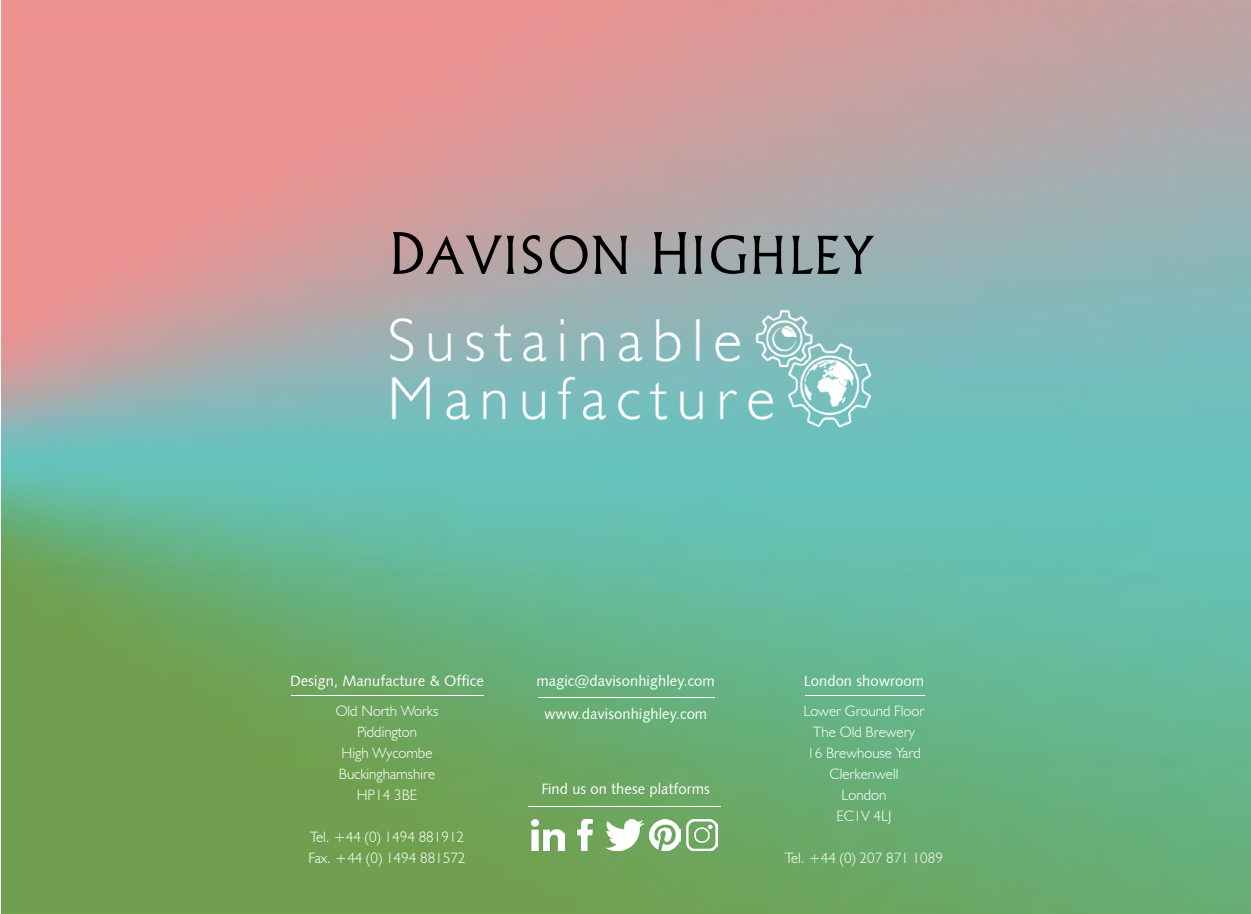
<style>
.page{position:relative;width:1251px;height:914px;background:#fff}
.page>*{position:absolute;margin:0;border:0;box-sizing:border-box;transform-origin:0 0}
.t1{font:300 50.25px "Flareserif 821 BT";letter-spacing:.05em;color:#000}
.t2{font:300 15px/21px "Humanist 521 BT";color:#fff;text-align:center}
.t3{font:15px "Humanist 531 BT Roman A";color:#fff}
.s1{font-size:55.05px}
</style>
<div class="page">
<img style="left:1px;top:0;width:1250px;height:913px">
<hr style="left:291px;top:695px;width:192px;height:1px;background:#fff">
<hr style="left:804px;top:695px;width:120px;height:1px;background:#fff">
<hr style="left:538px;top:697px;width:177px;height:1px;background:#fff">
<hr style="left:528px;top:806px;width:192px;height:1px;background:#fff">
<img style="left:569px;top:819px;width:31px;height:31px">
<img style="left:605px;top:819px;width:39px;height:31px">
<img style="left:649px;top:819px;width:32px;height:31px">
<img style="left:686px;top:819px;width:31px;height:31px">
<img style="left:531px;top:819px;width:33px;height:31px">
<img style="left:367px;top:296px;width:517px;height:141px">
<h1 class="t1" style="left:389px;top:223px;width:484px"><span class="s1">D</span>AVISON <span class="s1">H</span>I HLEY</h1>
<h1 class="t1" style="left:709px;top:223px;width:41px">G</h1>
<p class="t3" style="left:290px;top:671px;width:195px">Design, Manufacture &amp; Office</p>
<p class="t2" style="left:336px;top:700px;width:104px">Old North Works<br>Piddington<br>High Wycombe<br>Buckinghamshire<br>HP14 3BE</p>
<p class="t2" style="left:308px;top:826px;width:158px;text-align:left">Tel. +44 (0) 1494 881912<br>Fax. +44 (0) 1494 881572</p>
<p class="t3" style="left:536px;top:671px;width:180px">magic@davisonhighley.com</p>
<p class="t3" style="left:544px;top:704px;width:165px">www.davisonhighley.com</p>
<p class="t3" style="left:541px;top:779px;width:170px">Find us on these platforms</p>
<p class="t3" style="left:803px;top:671px;width:122px">London showroom</p>
<p class="t2" style="left:803px;top:700px;width:122px">Lower Ground Floor<br>The Old Brewery<br>16 Brewhouse Yard<br>Clerkenwell<br>London<br>EC1V 4LJ</p>
<p class="t2" style="left:785px;top:847px;width:159px">Tel. +44 (0) 207 871 1089</p>
</div>
